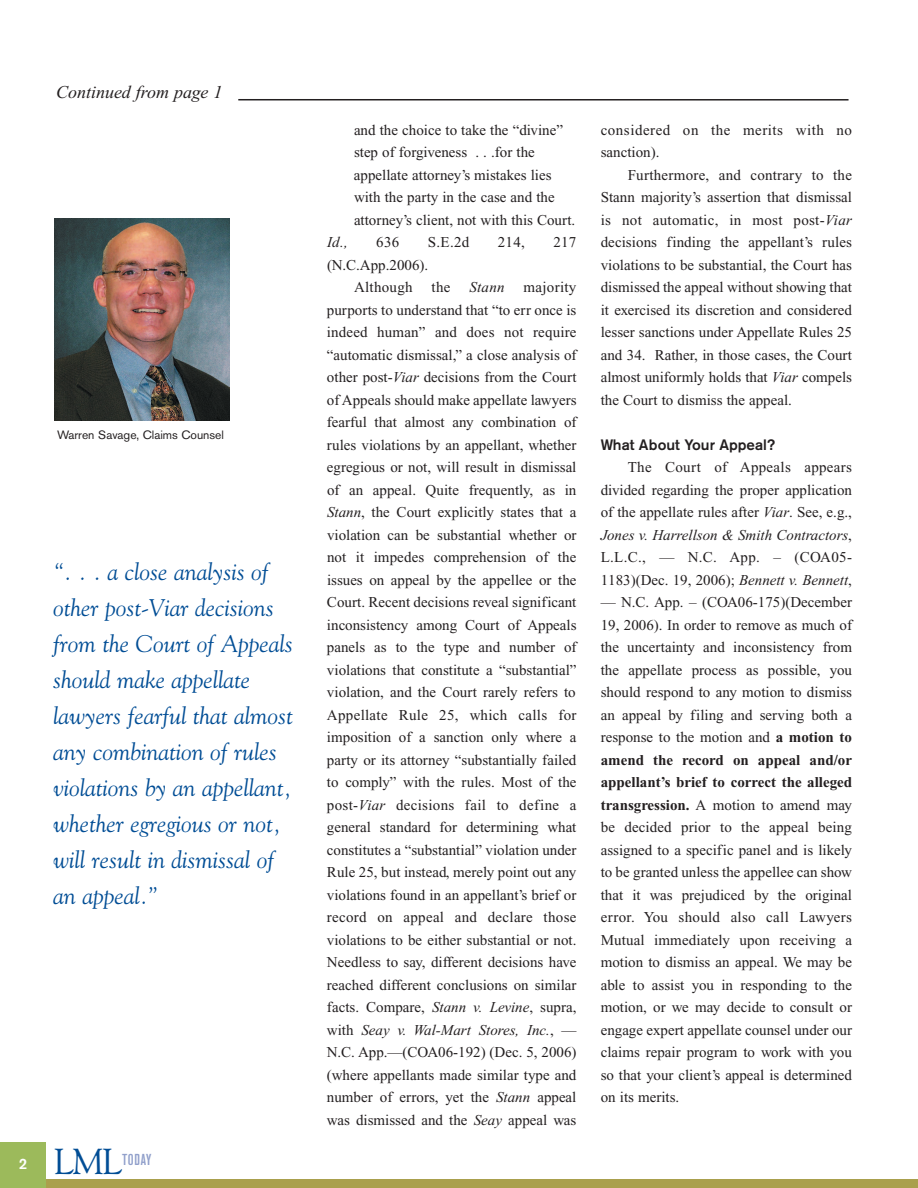
<style>
.page{position:relative;width:918px;height:1188px;background:#fff}
.page>*{position:absolute;margin:0;border:0;box-sizing:border-box;transform-origin:0 0}
.t1{font:36px "Goudy";color:#014d95}
.t2{font:italic 24px/36px "Goudy";color:#014d95}
.t3{font:italic 18px "Times New Roman";color:#231f20}
.t4{font:500 condensed 15.75px "Akzidenz Grotesk BE";letter-spacing:.04em;color:#91a0cb}
.t5{font:15px/22.5px "Times New Roman";color:#231f20;text-align:justify}
.t6{font:15px/22.5px "Times New Roman";letter-spacing:.035em;color:#231f20}
.t7{font:15px/22.5px "Times New Roman";letter-spacing:.02em;color:#231f20}
.t8{font:500 15px "Akzidenz Grotesk BE";color:#231f20}
.t9{font:italic 15px "Times New Roman";letter-spacing:.02em;color:#231f20}
.t10{font:500 15px "Akzidenz Grotesk BE";color:#fff}
.t11{font:12px "Akzidenz Grotesk BE";color:#231f20}
.s1{font-style:italic}
.s2{font-weight:700}
</style>
<div class="page">
<div style="left:42px;top:1179px;width:876px;height:9px;background:#aaa04d"></div>
<div style="left:0;top:1142px;width:46px;height:46px;background:#9cba5b"></div>
<hr style="left:238px;top:99px;width:611px;height:2px;background:#231f20">
<img style="left:54px;top:218px;width:176px;height:203px">
<p class="t3" style="left:56px;top:86px;width:168px">Continued from page 1</p>
<p class="t11" style="left:57px;top:431px;width:168px">Warren Savage, Claims Counsel</p>
<p class="t2" style="left:53px;top:553px;width:241px">“. . . a close analysis of other post-Viar decisions from the Court of Appeals should make appellate lawyers fearful that almost any combination of rules violations by an appellant, whether egregious or not, will result in dismissal of an appeal.”</p>
<p class="t10" style="left:19px;top:1158px;width:10px">2</p>
<h1 class="t1" style="left:54px;top:1140px;width:70px">LML</h1>
<p class="t4" style="left:122px;top:1154px;width:31px">TODAY</p>
<p class="t5" style="left:354px;top:120px;width:223px;text-align:left">and the choice to take the “divine” step of forgiveness . . .for the appellate attorney’s mistakes lies with the party in the case and the attorney’s client, not with this Court.</p>
<p class="t9" style="left:327px;top:237px;width:22px">Id.,</p>
<p class="t5" style="left:376px;top:232px;width:25px">636</p>
<p class="t5" style="left:428px;top:232px;width:43px">S.E.2d</p>
<p class="t5" style="left:498px;top:232px;width:29px">214,</p>
<p class="t5" style="left:553px;top:232px;width:25px">217</p>
<p class="t7" style="left:354px;top:255px;width:76px;text-indent:-27px">(N.C.App.2006).<br>Although</p>
<p class="t5" style="left:327px;top:277px;width:251px;text-indent:197px">majority purports to understand that “to err once is indeed human” and does not require “automatic dismissal,” a close analysis of other post-<span class="s1">Viar</span> decisions from the Court of Appeals should make appellate lawyers fearful that almost any combination of rules violations by an appellant, whether egregious or not, will result in dismissal of an appeal. Quite frequently, as in <span class="s1">Stann</span>, the Court explicitly states that a violation can be substantial whether or not it impedes comprehension of the issues on appeal by the appellee or the Court. Recent decisions reveal significant inconsistency among Court of Appeals panels as to the type and number of violations that constitute a “substantial” violation, and the Court rarely refers to Appellate Rule 25, which calls for imposition of a sanction only where a party or its attorney “substantially failed to comply” with the rules. Most of the post-<span class="s1">Viar</span> decisions fail to define a general standard for determining what constitutes a “substantial” violation under Rule 25, but instead, merely point out any violations found in an appellant’s brief or record on appeal and declare those violations to be either substantial or not.<br>Needless to say, different decisions have reached different conclusions on similar facts. Compare, <span class="s1">Stann v. Levine</span>, supra, with <span class="s1">Seay v. Wal-Mart Stores, Inc.</span>, — N.C. App.—(COA06-192) (Dec. 5, 2006) (where appellants made similar type and number of errors, yet the <span class="s1">Stann</span> appeal was dismissed and the <span class="s1">Seay</span> appeal was</p>
<p class="t5" style="left:432px;top:277px;width:20px">the</p>
<p class="t9" style="left:469px;top:282px;width:37px">Stann</p>
<p class="t6" style="left:601px;top:120px;width:253px">considered on the merits with no sanction).</p>
<p class="t5" style="left:601px;top:165px;width:253px;text-indent:27px">Furthermore, and contrary to the Stann majority’s assertion that dismissal is not automatic, in most post-<span class="s1">Viar </span>decisions finding the appellant’s rules violations to be substantial, the Court has dismissed the appeal without showing that it exercised its discretion and considered lesser sanctions under Appellate Rules 25 and 34. Rather, in those cases, the Court almost uniformly holds that <span class="s1">Viar</span> compels the Court to dismiss the appeal.</p>
<p class="t8" style="left:601px;top:439px;width:176px">What About Your Appeal?</p>
<p class="t5" style="left:601px;top:457px;width:253px;text-indent:27px">The Court of Appeals appears divided regarding the proper application of the appellate rules after <span class="s1">Viar</span>. See, e.g., <span class="s1">Jones v. Harrellson &amp; Smith Contractors</span>, L.L.C., — N.C. App. – (COA05- 1183)(Dec. 19, 2006); <span class="s1">Bennett v. Bennett</span>,</p>
<p class="t5" style="left:601px;top:592px;width:253px">— N.C. App. – (COA06-175)(December 19, 2006). In order to remove as much of the uncertainty and inconsistency from the appellate process as possible, you should respond to any motion to dismiss an appeal by filing and serving both a response to the motion and <span class="s2">a motion to amend the record on appeal and/or appellant’s brief to correct the alleged transgression.</span> A motion to amend may be decided prior to the appeal being assigned to a specific panel and is likely to be granted unless the appellee can show that it was prejudiced by the original error. You should also call Lawyers Mutual immediately upon receiving a motion to dismiss an appeal. We may be able to assist you in responding to the motion, or we may decide to consult or engage expert appellate counsel under our claims repair program to work with you so that your client’s appeal is determined on its merits.</p>
</div>
